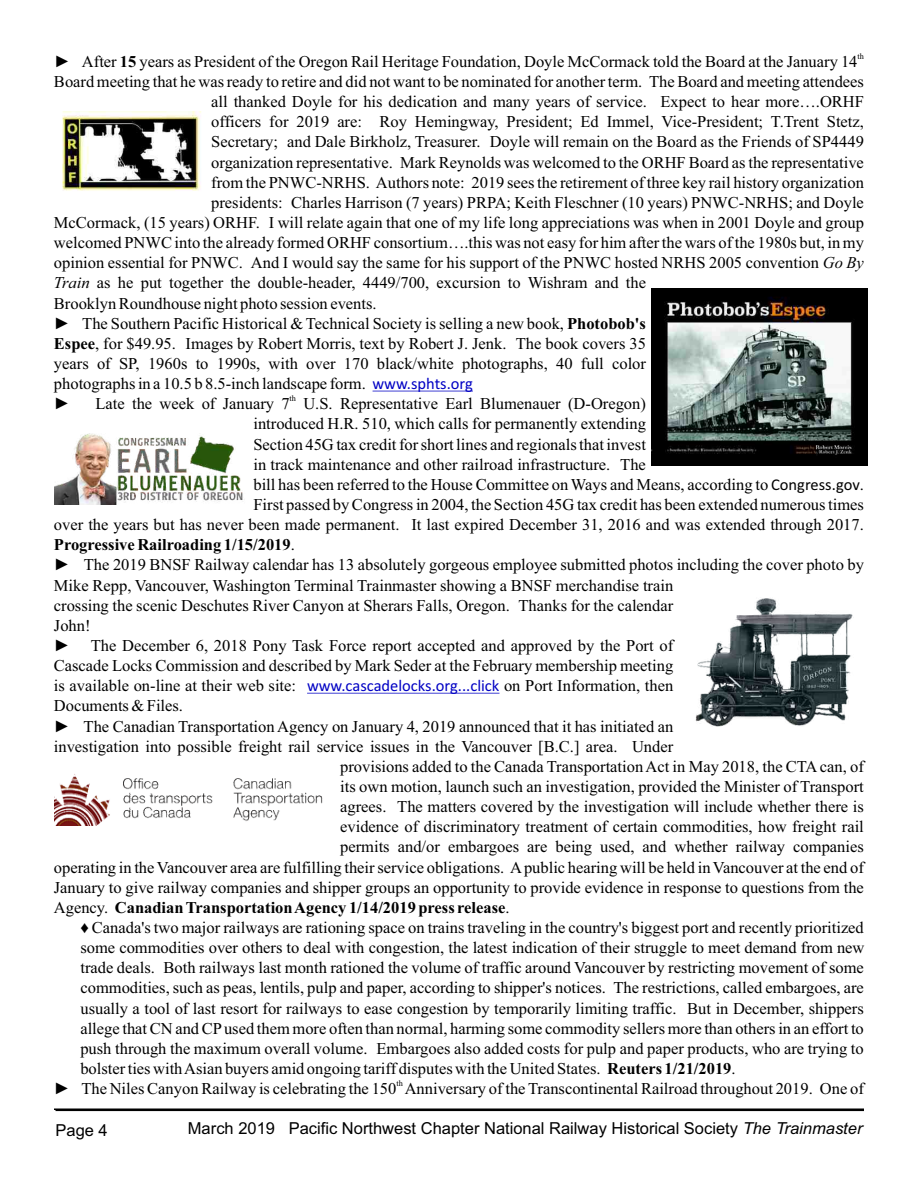
<style>
.page{position:relative;width:918px;height:1188px;background:#fff}
.page>*{position:absolute;margin:0;border:0;box-sizing:border-box;transform-origin:0 0}
.t1{font:16.5px "Times New Roman";color:#000}
.t2{font:700 16.5px "Times New Roman";color:#000}
.t3{font:16.5px "Arial";color:#000}
.t4{font:16.5px "Calibri";color:#0000c4}
.t5{font:8.25px "Times New Roman";color:#000}
.s1{font-weight:700}
.s2{font-style:italic}
.s3{font-family:"Calibri";color:#0000c4}
.s4{font-family:"Calibri"}
.s5{font-weight:400}
.s6{font-family:"Times New Roman";color:#000}
</style>
<div class="page">
<hr style="left:56px;top:1110px;width:808px;height:1px;background:#000">
<hr style="left:54px;top:1109px;width:810px;height:1px;background:#000">
<hr style="left:373px;top:391px;width:100px;height:1px;background:#0000c4">
<hr style="left:307px;top:693px;width:192px;height:1px;background:#0000c4">
<img style="left:62px;top:112px;width:139px;height:79px">
<img style="left:651px;top:289px;width:216px;height:176px">
<img style="left:54px;top:433px;width:189px;height:71px">
<img style="left:695px;top:598px;width:158px;height:128px">
<img style="left:54px;top:774px;width:269px;height:51px">
<p class="t5" style="left:858px;top:50px;width:8px">th</p>
<p class="t1" style="left:54px;top:50px;width:805px">► After <span class="s1">15</span> years as President of the Oregon Rail Heritage Foundation, Doyle McCormack told the Board at the January 14</p>
<p class="t1" style="left:54px;top:70px;width:812px">Board meeting that he was ready to retire and did not want to be nominated for another term. The Board and meeting attendees</p>
<p class="t1" style="left:211px;top:91px;width:654px">all thanked Doyle for his dedication and many years of service. Expect to hear more….ORHF</p>
<p class="t1" style="left:211px;top:111px;width:654px">officers for 2019 are: Roy Hemingway, President; Ed Immel, Vice-President; T.Trent Stetz,</p>
<p class="t1" style="left:211px;top:131px;width:654px">Secretary; and Dale Birkholz, Treasurer. Doyle will remain on the Board as the Friends of SP4449</p>
<p class="t1" style="left:211px;top:151px;width:654px">organization representative. Mark Reynolds was welcomed to the ORHF Board as the representative</p>
<p class="t1" style="left:211px;top:171px;width:654px">from the PNWC-NRHS. Authors note: 2019 sees the retirement of three key rail history organization</p>
<p class="t1" style="left:211px;top:191px;width:654px">presidents: Charles Harrison (7 years) PRPA; Keith Fleschner (10 years) PNWC-NRHS; and Doyle</p>
<p class="t1" style="left:54px;top:211px;width:812px">McCormack, (15 years) ORHF. I will relate again that one of my life long appreciations was when in 2001 Doyle and group</p>
<p class="t1" style="left:54px;top:232px;width:812px">welcomed PNWC into the already formed ORHF consortium….this was not easy for him after the wars of the 1980s but, in my</p>
<p class="t1" style="left:54px;top:252px;width:811px">opinion essential for PNWC. And I would say the same for his support of the PNWC hosted NRHS 2005 convention <span class="s2">Go By</span></p>
<p class="t1" style="left:54px;top:272px;width:594px"><span class="s2">Train</span> as he put together the double-header, 4449/700, excursion to Wishram and the</p>
<p class="t1" style="left:54px;top:292px;width:324px">Brooklyn Roundhouse night photo session events.</p>
<p class="t1" style="left:54px;top:312px;width:594px">► The Southern Pacific Historical &amp; Technical Society is selling a new book, <span class="s1">Photobob's</span></p>
<p class="t1" style="left:54px;top:332px;width:594px"><span class="s1">Espee</span>, for $49.95. Images by Robert Morris, text by Robert J. Jenk. The book covers 35</p>
<p class="t1" style="left:54px;top:352px;width:594px">years of SP, 1960s to 1990s, with over 170 black/white photographs, 40 full color</p>
<p class="t1" style="left:54px;top:373px;width:420px">photographs in a 10.5 b 8.5-inch landscape form. <span class="s3">www.sphts.org</span></p>
<p class="t5" style="left:290px;top:393px;width:8px">th</p>
<p class="t1" style="left:54px;top:393px;width:18px">►</p>
<p class="t1" style="left:96px;top:393px;width:552px">Late the week of January 7 U.S. Representative Earl Blumenauer (D-Oregon)</p>
<p class="t1" style="left:253px;top:413px;width:394px">introduced H.R. 510, which calls for permanently extending</p>
<p class="t1" style="left:253px;top:433px;width:394px">Section 45G tax credit for short lines and regionals that invest</p>
<p class="t1" style="left:253px;top:453px;width:394px">in track maintenance and other railroad infrastructure. The</p>
<p class="t1" style="left:253px;top:473px;width:612px">bill has been referred to the House Committee on Ways and Means, according to <span class="s4">Congress.gov</span>.</p>
<p class="t1" style="left:253px;top:493px;width:612px">First passed by Congress in 2004, the Section 45G tax credit has been extended numerous times</p>
<p class="t1" style="left:54px;top:514px;width:812px">over the years but has never been made permanent. It last expired December 31, 2016 and was extended through 2017.</p>
<p class="t2" style="left:54px;top:533px;width:242px">Progressive Railroading 1/15/2019<span class="s5">.</span></p>
<p class="t1" style="left:54px;top:554px;width:812px">► The 2019 BNSF Railway calendar has 13 absolutely gorgeous employee submitted photos including the cover photo by</p>
<p class="t1" style="left:54px;top:574px;width:621px">Mike Repp, Vancouver, Washington Terminal Trainmaster showing a BNSF merchandise train</p>
<p class="t1" style="left:54px;top:594px;width:621px">crossing the scenic Deschutes River Canyon at Sherars Falls, Oregon. Thanks for the calendar</p>
<p class="t1" style="left:54px;top:614px;width:38px">John!</p>
<p class="t1" style="left:54px;top:634px;width:621px">► The December 6, 2018 Pony Task Force report accepted and approved by the Port of</p>
<p class="t1" style="left:54px;top:655px;width:621px">Cascade Locks Commission and described by Mark Seder at the February membership meeting</p>
<p class="t1" style="left:54px;top:675px;width:244px">is available on-line at their web site:</p>
<p class="t4" style="left:307px;top:675px;width:368px">www.cascadelocks.org...click <span class="s6">on Port Information, then</span></p>
<p class="t1" style="left:54px;top:695px;width:131px">Documents &amp; Files.</p>
<p class="t1" style="left:54px;top:715px;width:621px">► The Canadian Transportation Agency on January 4, 2019 announced that it has initiated an</p>
<p class="t1" style="left:54px;top:735px;width:621px">investigation into possible freight rail service issues in the Vancouver [B.C.] area. Under</p>
<p class="t1" style="left:340px;top:755px;width:525px">provisions added to the Canada Transportation Act in May 2018, the CTA can, of</p>
<p class="t1" style="left:340px;top:775px;width:525px">its own motion, launch such an investigation, provided the Minister of Transport</p>
<p class="t1" style="left:340px;top:796px;width:525px">agrees. The matters covered by the investigation will include whether there is</p>
<p class="t1" style="left:340px;top:816px;width:525px">evidence of discriminatory treatment of certain commodities, how freight rail</p>
<p class="t1" style="left:340px;top:836px;width:525px">permits and/or embargoes are being used, and whether railway companies</p>
<p class="t1" style="left:54px;top:856px;width:811px">operating in the Vancouver area are fulfilling their service obligations. A public hearing will be held in Vancouver at the end of</p>
<p class="t1" style="left:54px;top:876px;width:812px">January to give railway companies and shipper groups an opportunity to provide evidence in response to questions from the</p>
<p class="t2" style="left:54px;top:896px;width:457px"><span class="s5">Agency.</span> Canadian Transportation Agency 1/14/2019 press release<span class="s5">.</span></p>
<p class="t1" style="left:80px;top:916px;width:785px">♦ Canada's two major railways are rationing space on trains traveling in the country's biggest port and recently prioritized</p>
<p class="t1" style="left:80px;top:936px;width:786px">some commodities over others to deal with congestion, the latest indication of their struggle to meet demand from new</p>
<p class="t1" style="left:80px;top:957px;width:785px">trade deals. Both railways last month rationed the volume of traffic around Vancouver by restricting movement of some</p>
<p class="t1" style="left:80px;top:977px;width:785px">commodities, such as peas, lentils, pulp and paper, according to shipper's notices. The restrictions, called embargoes, are</p>
<p class="t1" style="left:80px;top:997px;width:785px">usually a tool of last resort for railways to ease congestion by temporarily limiting traffic. But in December, shippers</p>
<p class="t1" style="left:80px;top:1017px;width:785px">allege that CN and CP used them more often than normal, harming some commodity sellers more than others in an effort to</p>
<p class="t1" style="left:80px;top:1037px;width:785px">push through the maximum overall volume. Embargoes also added costs for pulp and paper products, who are trying to</p>
<p class="t1" style="left:80px;top:1057px;width:657px">bolster ties with Asian buyers amid ongoing tariff disputes with the United States. <span class="s1">Reuters 1/21/2019</span>.</p>
<p class="t5" style="left:396px;top:1078px;width:8px">th</p>
<p class="t1" style="left:54px;top:1077px;width:812px">► The Niles Canyon Railway is celebrating the 150 Anniversary of the Transcontinental Railroad throughout 2019. One of</p>
<p class="t3" style="left:188px;top:1117px;width:676px">March 2019 Pacific Northwest Chapter National Railway Historical Society <span class="s2">The Trainmaster</span></p>
<p class="t3" style="left:56px;top:1119px;width:54px">Page 4</p>
</div>
